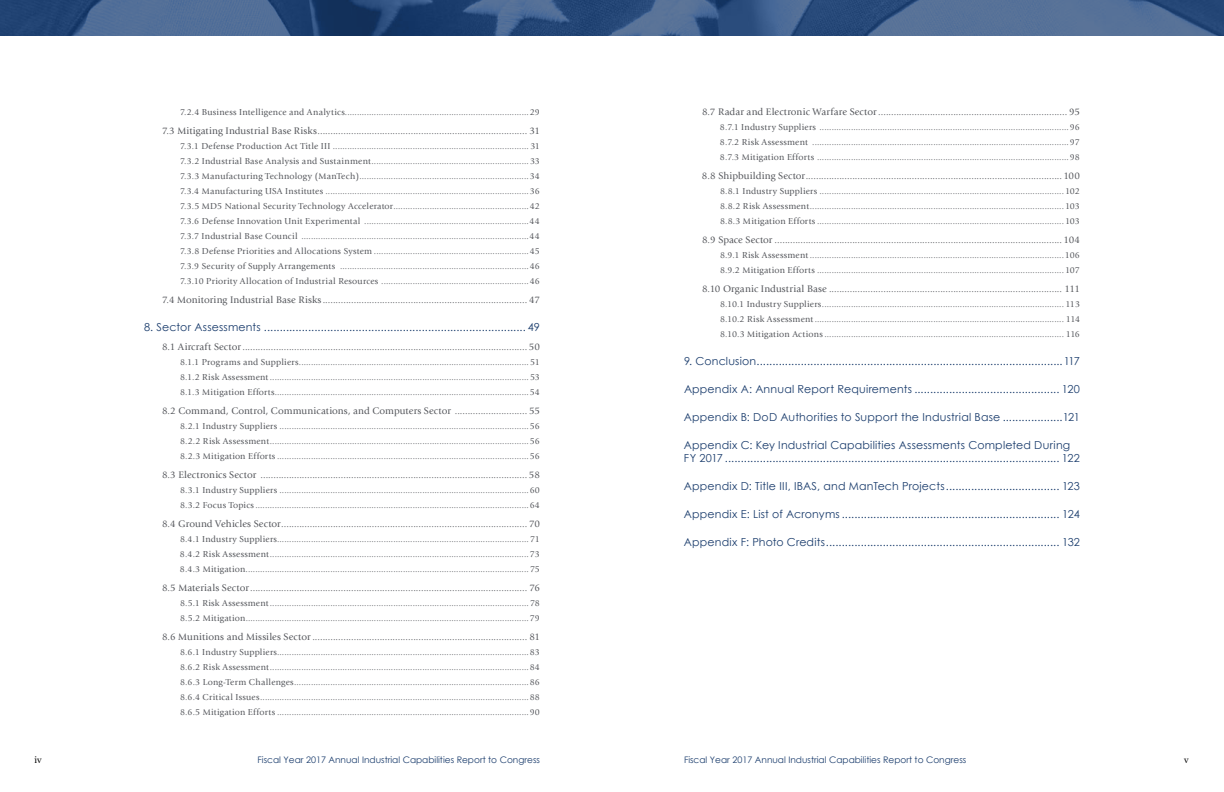
<style>
.page{position:relative;width:1224px;height:792px;background:#fff}
.page>*{position:absolute;margin:0;border:0;box-sizing:border-box;transform-origin:0 0}
.t1{font:11px/13px "Century Gothic";letter-spacing:.015em;color:#1b3d6d}
.t2{font:10px "Giovanni";letter-spacing:.015em;color:#54565b}
.t3{font:9px/15px "Giovanni";letter-spacing:.025em;color:#54565b;text-align:justify}
.t4{font:9px "Century Gothic";color:#1b3d6d}
.t5{font:9px "Georgia";color:#000}
</style>
<div class="page">
<img style="left:0;top:0;width:1224px;height:36px">
<p class="t3" style="left:180px;top:104px;width:362px">7.2.4 Business Intelligence and Analytics............................................................................29</p>
<p class="t2" style="left:162px;top:125px;width:379px">7.3 Mitigating Industrial Base Risks................................................................................. 31</p>
<p class="t3" style="left:180px;top:138px;width:362px">7.3.1 Defense Production Act Title III ................................................................................. 31<br>7.3.2 Industrial Base Analysis and Sustainment.................................................................33<br>7.3.3 Manufacturing Technology (ManTech)......................................................................34<br>7.3.4 Manufacturing USA Institutes ....................................................................................36<br>7.3.5 MD5 National Security Technology Accelerator........................................................42<br>7.3.6 Defense Innovation Unit Experimental ....................................................................44<br>7.3.7 Industrial Base Council ..............................................................................................44<br>7.3.8 Defense Priorities and Allocations System ................................................................45<br>7.3.9 Security of Supply Arrangements ..............................................................................46<br>7.3.10 Priority Allocation of Industrial Resources .............................................................46</p>
<p class="t2" style="left:162px;top:294px;width:379px">7.4 Monitoring Industrial Base Risks............................................................................... 47</p>
<p class="t1" style="left:144px;top:320px;width:398px">8. Sector Assessments ................................................................................... 49</p>
<p class="t2" style="left:162px;top:341px;width:379px">8.1 Aircraft Sector.............................................................................................................. 50</p>
<p class="t3" style="left:180px;top:354px;width:362px">8.1.1 Programs and Suppliers............................................................................................... 51<br>8.1.2 Risk Assessment ........................................................................................................... 53<br>8.1.3 Mitigation Efforts.........................................................................................................54</p>
<p class="t2" style="left:162px;top:405px;width:379px">8.2 Command, Control, Communications, and Computers Sector ............................ 55</p>
<p class="t3" style="left:180px;top:418px;width:361px">8.2.1 Industry Suppliers .......................................................................................................56<br>8.2.2 Risk Assessment...........................................................................................................56<br>8.2.3 Mitigation Efforts ........................................................................................................56</p>
<p class="t2" style="left:162px;top:469px;width:380px">8.3 Electronics Sector ....................................................................................................... 58</p>
<p class="t3" style="left:180px;top:482px;width:362px">8.3.1 Industry Suppliers .......................................................................................................60<br>8.3.2 Focus Topics.................................................................................................................64</p>
<p class="t2" style="left:162px;top:518px;width:380px">8.4 Ground Vehicles Sector............................................................................................... 70</p>
<p class="t3" style="left:180px;top:531px;width:362px">8.4.1 Industry Suppliers........................................................................................................71<br>8.4.2 Risk Assessment...........................................................................................................73<br>8.4.3 Mitigation.....................................................................................................................75</p>
<p class="t2" style="left:162px;top:582px;width:380px">8.5 Materials Sector........................................................................................................... 76</p>
<p class="t3" style="left:180px;top:595px;width:362px">8.5.1 Risk Assessment...........................................................................................................78<br>8.5.2 Mitigation.....................................................................................................................79</p>
<p class="t2" style="left:162px;top:631px;width:379px">8.6 Munitions and Missiles Sector ................................................................................... 81</p>
<p class="t3" style="left:180px;top:644px;width:361px">8.6.1 Industry Suppliers........................................................................................................83<br>8.6.2 Risk Assessment...........................................................................................................84<br>8.6.3 Long-Term Challenges.................................................................................................86<br>8.6.4 Critical Issues...............................................................................................................88<br>8.6.5 Mitigation Efforts ........................................................................................................90</p>
<p class="t2" style="left:702px;top:107px;width:380px">8.7 Radar and Electronic Warfare Sector ......................................................................... 95</p>
<p class="t3" style="left:720px;top:120px;width:361px">8.7.1 Industry Suppliers .......................................................................................................96<br>8.7.2 Risk Assessment ..........................................................................................................97<br>8.7.3 Mitigation Efforts ........................................................................................................98</p>
<p class="t2" style="left:702px;top:171px;width:380px">8.8 Shipbuilding Sector...................................................................................................100</p>
<p class="t3" style="left:720px;top:184px;width:362px">8.8.1 Industry Suppliers .....................................................................................................102<br>8.8.2 Risk Assessment.........................................................................................................103<br>8.8.3 Mitigation Efforts ......................................................................................................103</p>
<p class="t2" style="left:702px;top:235px;width:380px">8.9 Space Sector ............................................................................................................... 104</p>
<p class="t3" style="left:720px;top:248px;width:362px">8.9.1 Risk Assessment .........................................................................................................106<br>8.9.2 Mitigation Efforts ......................................................................................................107</p>
<p class="t2" style="left:702px;top:284px;width:380px">8.10 Organic Industrial Base .......................................................................................... 111</p>
<p class="t3" style="left:720px;top:297px;width:362px">8.10.1 Industry Suppliers.................................................................................................... 113<br>8.10.2 Risk Assessment....................................................................................................... 114<br>8.10.3 Mitigation Actions................................................................................................... 116</p>
<p class="t1" style="left:684px;top:355px;width:397px">9. Conclusion.................................................................................................117</p>
<p class="t1" style="left:684px;top:383px;width:397px">Appendix A: Annual Report Requirements .............................................. 120</p>
<p class="t1" style="left:684px;top:411px;width:397px">Appendix B: DoD Authorities to Support the Industrial Base ...................121</p>
<p class="t1" style="left:684px;top:439px;width:397px">Appendix C: Key Industrial Capabilities Assessments Completed During<br>FY 2017 .......................................................................................................... 122</p>
<p class="t1" style="left:684px;top:480px;width:397px">Appendix D: Title III, IBAS, and ManTech Projects.................................... 123</p>
<p class="t1" style="left:684px;top:508px;width:397px">Appendix E: List of Acronyms ..................................................................... 124</p>
<p class="t1" style="left:684px;top:536px;width:398px">Appendix F: Photo Credits.......................................................................... 132</p>
<p class="t5" style="left:35px;top:754px;width:9px">iv</p>
<p class="t4" style="left:258px;top:753px;width:284px">Fiscal Year 2017 Annual Industrial Capabilities Report to Congress</p>
<p class="t4" style="left:684px;top:753px;width:284px">Fiscal Year 2017 Annual Industrial Capabilities Report to Congress</p>
<p class="t5" style="left:1184px;top:754px;width:6px">v</p>
</div>
